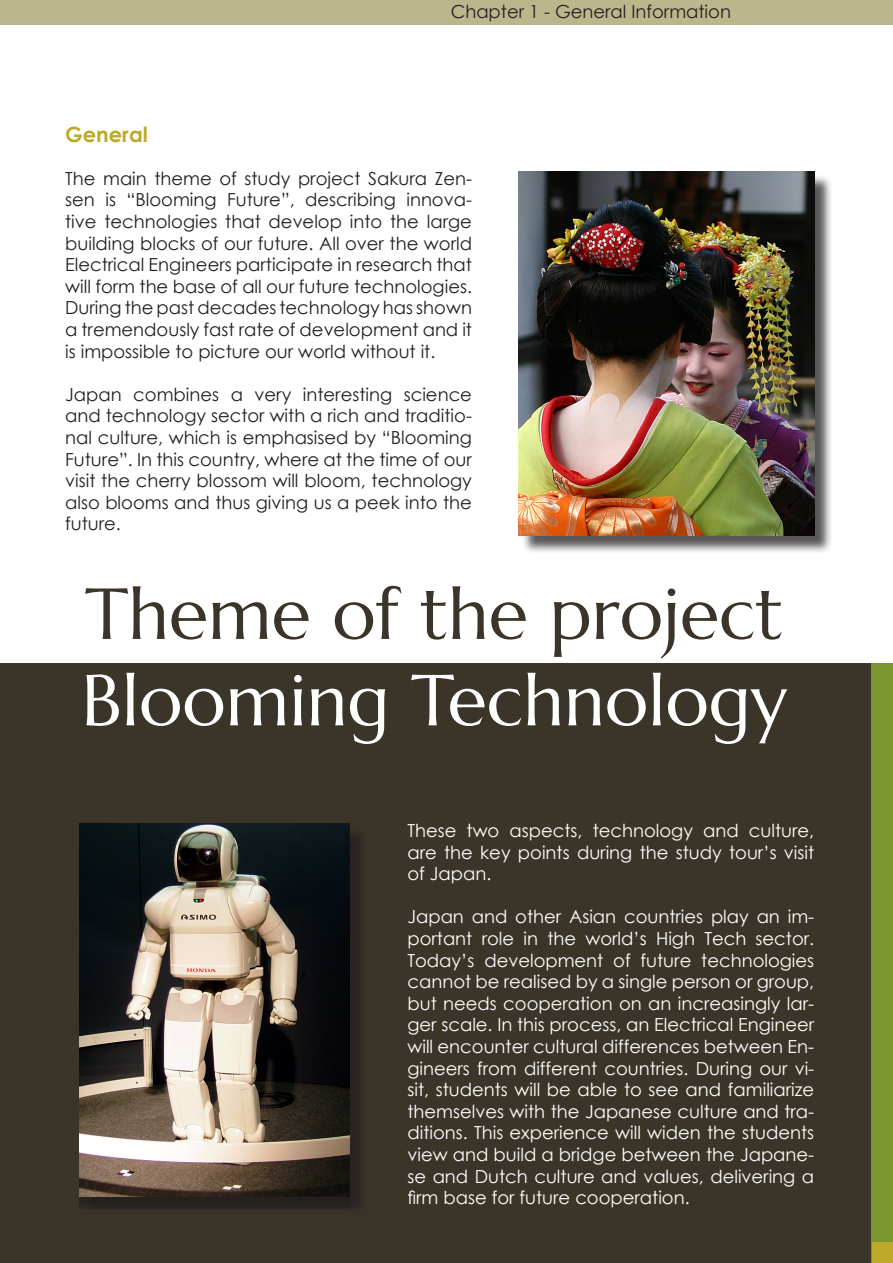
<style>
.page{position:relative;width:893px;height:1263px;background:#fff}
.page>*{position:absolute;margin:0;border:0;box-sizing:border-box;transform-origin:0 0}
.t1{font:72px "Marcellus";color:#fff}
.t2{font:72px "Marcellus";color:#3a3429}
.t3{font:700 21px "Century Gothic";color:#bda928}
.t4{font:18px/21.6px "Century Gothic";color:#fff;text-align:justify}
.t5{font:18px/21.6px "Century Gothic";color:#231f20;text-align:justify}
</style>
<div class="page">
<div style="left:0;top:663px;width:893px;height:600px;background:#3b3429"></div>
<div style="left:872px;top:663px;width:21px;height:600px;background:#7a942e"></div>
<div style="left:873px;top:1243px;width:20px;height:20px;background:#bda928"></div>
<div style="left:0;top:0;width:893px;height:25px;background:#bcb68c"></div>
<div style="left:81px;top:826px;width:288px;height:389px;background:#312b25"></div>
<div style="left:79px;top:823px;width:271px;height:386px;background:#231f20"></div>
<img style="left:79px;top:823px;width:271px;height:374px">
<div style="left:521px;top:174px;width:312px;height:381px;background:#231f20;opacity:.75"></div>
<img style="left:519px;top:172px;width:295px;height:364px">
<p class="t5" style="left:451px;top:0;width:282px">Chapter 1 - General Information</p>
<p class="t3" style="left:65px;top:118px;width:84px">General</p>
<p class="t5" style="left:65px;top:167px;width:408px">The main theme of study project Sakura Zen&shy;sen is “Blooming Future”, describing innova&shy;tive technologies that develop into the large building blocks of our future. All over the world Electrical Engineers participate in research that will form the base of all our future technologies.<br>During the past decades technology has shown a tremendously fast rate of development and it is impossible to picture our world without it.</p>
<p class="t5" style="left:65px;top:383px;width:408px">Japan combines a very interesting science and technology sector with a rich and traditio&shy;nal culture, which is emphasised by “Blooming Future”. In this country, where at the time of our visit the cherry blossom will bloom, technology also blooms and thus giving us a peek into the future.</p>
<p class="t2" style="left:85px;top:569px;width:699px">Theme of the project</p>
<p class="t1" style="left:81px;top:655px;width:707px">Blooming Technology</p>
<p class="t4" style="left:407px;top:819px;width:408px">These two aspects, technology and culture, are the key points during the study tour’s visit of Japan.</p>
<p class="t4" style="left:407px;top:906px;width:408px">Japan and other Asian countries play an im&shy;portant role in the world’s High Tech sector.<br>Today’s development of future technologies cannot be realised by a single person or group, but needs cooperation on an increasingly lar&shy;ger scale. In this process, an Electrical Engineer will encounter cultural differences between En&shy;gineers from different countries. During our vi&shy;sit, students will be able to see and familiarize themselves with the Japanese culture and tra&shy;ditions. This experience will widen the students view and build a bridge between the Japane&shy;se and Dutch culture and values, delivering a firm base for future cooperation.</p>
</div>
